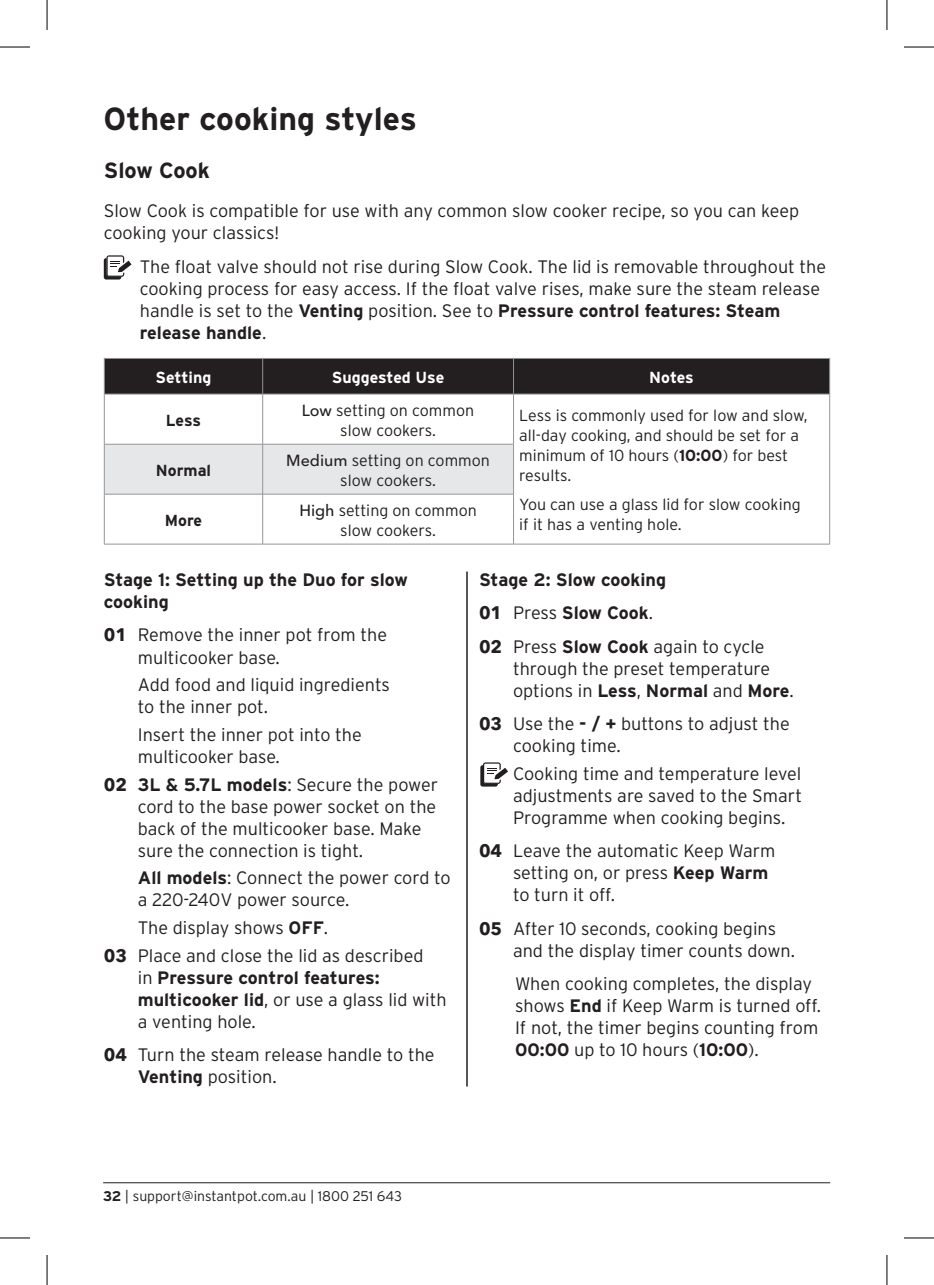
<style>
.page{position:relative;width:934px;height:1285px;background:#fff}
.page>*{position:absolute;margin:0;border:0;box-sizing:border-box;transform-origin:0 0}
.Page_Heading{font:700 32px "Interstate";color:#231f20}
.Sub_Heading{font:700 22px "Interstate";color:#231f20}
.Body_Copy{font:300 18px/22px "Interstate";color:#231f20}
._2_column_inset{font:300 18px/22px "Interstate";color:#231f20}
.Body_Copy-2{font:700 18px/22px "Interstate";color:#231f20}
.Table_body_text{font:300 16px/20px "Interstate";color:#231f20;text-align:center}
.Table_header_text{font:700 16px "Interstate";letter-spacing:-.01em;color:#fff}
.Table_text_titles{font:700 16px "Interstate";color:#231f20}
.t1{font:300 14px "Interstate";color:#231f20}
.s1{font-weight:700}
.s2{font-family:"Avenir Next LT Pro";font-weight:500}
.s3{font-family:"Avenir Next LT Pro";font-weight:700}
.s4{font-family:"Avenir Next LT Pro"}
.s5{font-weight:300}
</style>
<div class="page">
<hr style="left:103px;top:1182px;width:726px;height:1px;background:#231f20">
<div style="left:105px;top:359px;width:723px;height:34px;background:#231f20"></div>
<div style="left:105px;top:445px;width:408px;height:49px;background:#e6e7e9"></div>
<hr style="left:104px;top:358px;width:158px;height:1px;background:#939195">
<hr style="left:104px;top:359px;width:1px;height:34px;background:#939195">
<hr style="left:262px;top:358px;width:251px;height:1px;background:#939195">
<hr style="left:262px;top:359px;width:1px;height:34px;background:#939195">
<hr style="left:513px;top:358px;width:316px;height:1px;background:#939195">
<hr style="left:513px;top:359px;width:1px;height:34px;background:#939195">
<hr style="left:828px;top:359px;width:1px;height:34px;background:#939195">
<hr style="left:104px;top:393px;width:158px;height:1px;background:#939195">
<hr style="left:262px;top:393px;width:251px;height:1px;background:#939195">
<hr style="left:513px;top:393px;width:316px;height:1px;background:#939195">
<hr style="left:104px;top:394px;width:1px;height:50px;background:#939598">
<hr style="left:262px;top:394px;width:1px;height:50px;background:#939598">
<hr style="left:513px;top:394px;width:1px;height:50px;background:#939598">
<hr style="left:829px;top:394px;width:1px;height:50px;background:#939598">
<hr style="left:829px;top:444px;width:1px;height:50px;background:#939598">
<hr style="left:829px;top:494px;width:1px;height:50px;background:#939598">
<hr style="left:513px;top:544px;width:316px;height:1px;background:#939598">
<hr style="left:104px;top:444px;width:158px;height:1px;background:#939598">
<hr style="left:104px;top:444px;width:1px;height:50px;background:#939598">
<hr style="left:262px;top:444px;width:251px;height:1px;background:#939598">
<hr style="left:262px;top:444px;width:1px;height:50px;background:#939598">
<hr style="left:513px;top:444px;width:1px;height:50px;background:#939598">
<hr style="left:104px;top:494px;width:158px;height:1px;background:#939598">
<hr style="left:104px;top:494px;width:1px;height:50px;background:#939598">
<hr style="left:262px;top:494px;width:251px;height:1px;background:#939598">
<hr style="left:262px;top:494px;width:1px;height:50px;background:#939598">
<hr style="left:513px;top:494px;width:1px;height:50px;background:#939598">
<hr style="left:104px;top:544px;width:158px;height:1px;background:#939598">
<hr style="left:262px;top:544px;width:251px;height:1px;background:#939598">
<hr style="left:466px;top:571px;width:1px;height:515px;background:#231f20">
<div style="left:480px;top:765px;width:17px;height:21px;background:#231f20;border-radius:2px"></div>
<svg style="left:482px;top:762px;width:25px;height:22px"></svg>
<div style="left:104px;top:258px;width:17px;height:21px;background:#231f20;border-radius:2px"></div>
<svg style="left:106px;top:255px;width:25px;height:22px"></svg>
<hr style="left:0;top:47px;width:30px;height:1px;background:#000">
<hr style="left:903px;top:47px;width:30px;height:1px;background:#000">
<hr style="left:0;top:1237px;width:30px;height:1px;background:#000">
<hr style="left:903px;top:1237px;width:30px;height:1px;background:#000">
<hr style="left:47px;top:0;width:1px;height:30px;background:#000">
<hr style="left:47px;top:1255px;width:1px;height:30px;background:#000">
<hr style="left:886px;top:0;width:1px;height:30px;background:#000">
<hr style="left:886px;top:1255px;width:1px;height:30px;background:#000">
<p class="Page_Heading" style="left:103px;top:100px;width:315px">Other cooking styles</p>
<p class="Sub_Heading" style="left:104px;top:158px;width:108px">Slow Cook</p>
<p class="Body_Copy" style="left:104px;top:200px;width:696px">Slow Cook is compatible for use with any common slow cooker recipe, so you can keep cooking your classics!</p>
<p class="Body_Copy" style="left:140px;top:255px;width:687px">The float valve should not rise during Slow Cook. The lid is removable throughout the cooking process for easy access. If the float valve rises, make sure the steam release handle is set to the <span class="s1">Venting</span> position. See to <span class="s1">Pressure control features: Steam release handle</span>.</p>
<p class="Table_header_text" style="left:155px;top:368px;width:57px">Setting</p>
<p class="Table_header_text" style="left:332px;top:368px;width:114px">Suggested Use</p>
<p class="Table_header_text" style="left:649px;top:368px;width:46px">Notes</p>
<p class="Table_text_titles" style="left:166px;top:411px;width:37px">Less</p>
<p class="Table_body_text" style="left:302px;top:400px;width:174px"><span class="s2">Low</span> setting on common slow cookers.</p>
<p class="Table_body_text" style="left:519px;top:405px;width:290px;text-align:left">Less is commonly used for low and slow, all-day cooking, and should be set for a minimum of 10 hours (<span class="s1">10:00</span>) for best results.</p>
<p class="Table_body_text" style="left:519px;top:494px;width:283px;text-align:left">You can use a glass lid for slow cooking if it has a venting hole.</p>
<p class="Table_text_titles" style="left:156px;top:461px;width:57px">Normal</p>
<p class="Table_body_text" style="left:286px;top:450px;width:205px"><span class="s2">Medium</span> setting on common slow cookers.</p>
<p class="Table_text_titles" style="left:165px;top:511px;width:39px">More</p>
<p class="Table_body_text" style="left:299px;top:500px;width:179px"><span class="s2">High</span> setting on common slow cookers.</p>
<p class="Body_Copy-2" style="left:104px;top:568px;width:305px">Stage 1: Setting up the Duo for slow cooking</p>
<p class="Body_Copy" style="left:138px;top:624px;width:251px;text-indent:-34px"><span class="s3">01</span> Remove the inner pot from the multicooker base.</p>
<p class="_2_column_inset" style="left:138px;top:673px;width:253px">Add food and liquid ingredients to the inner pot.</p>
<p class="_2_column_inset" style="left:138px;top:723px;width:225px">Insert the inner pot into the multicooker base.</p>
<p class="Body_Copy" style="left:138px;top:773px;width:301px;text-indent:-34px"><span class="s3">02</span> <span class="s1">3L &amp; 5.7L models</span>: Secure the power cord to the base power socket on the back of the multicooker base. Make sure the connection is tight.</p>
<p class="_2_column_inset" style="left:138px;top:866px;width:314px"><span class="s1">All models</span>: Connect the power cord to a 220-240V power source.</p>
<p class="_2_column_inset" style="left:138px;top:916px;width:192px">The display shows <span class="s1">OFF</span>.</p>
<p class="Body_Copy" style="left:138px;top:944px;width:310px;text-indent:-34px"><span class="s3">03</span> Place and close the lid as described<br>in <span class="s1">Pressure control features: multicooker lid</span>, or use a glass lid with a venting hole.</p>
<p class="Body_Copy" style="left:138px;top:1043px;width:298px;text-indent:-34px"><span class="s3">04</span> Turn the steam release handle to the<br><span class="s1">Venting</span> position.</p>
<p class="Body_Copy-2" style="left:479px;top:568px;width:189px">Stage 2: Slow cooking</p>
<p class="Body_Copy-2" style="left:479px;top:602px;width:175px"><span class="s4">01</span> <span class="s5">Press</span> Slow Cook<span class="s5">.</span></p>
<p class="Body_Copy" style="left:513px;top:635px;width:282px;text-indent:-34px"><span class="s3">02</span> Press <span class="s1">Slow Cook</span> again to cycle through the preset temperature options in <span class="s1">Less</span>, <span class="s1">Normal</span> and <span class="s1">More</span>.</p>
<p class="Body_Copy" style="left:513px;top:712px;width:278px;text-indent:-34px"><span class="s3">03</span> Use the <span class="s1">- / +</span> buttons to adjust the cooking time.</p>
<p class="_2_column_inset" style="left:513px;top:762px;width:290px;text-align:justify">Cooking time and temperature level adjustments are saved to the Smart Programme when cooking begins.</p>
<p class="Body_Copy" style="left:513px;top:839px;width:264px;text-indent:-34px"><span class="s3">04</span> Leave the automatic Keep Warm setting on, or press <span class="s1">Keep Warm </span>to turn it off.</p>
<p class="Body_Copy" style="left:513px;top:917px;width:283px;text-indent:-34px"><span class="s3">05</span> After 10 seconds, cooking begins and the display timer counts down.</p>
<p class="Body_Copy" style="left:515px;top:972px;width:307px">When cooking completes, the display shows <span class="s1">End</span> if Keep Warm is turned off.<br>If not, the timer begins counting from <span class="s1">00:00</span> up to 10 hours (<span class="s1">10:00</span>).</p>
<p class="t1" style="left:103px;top:1188px;width:300px"><span class="s1">32</span> | support@instantpot.com.au | 1800 251 643</p>
</div>
